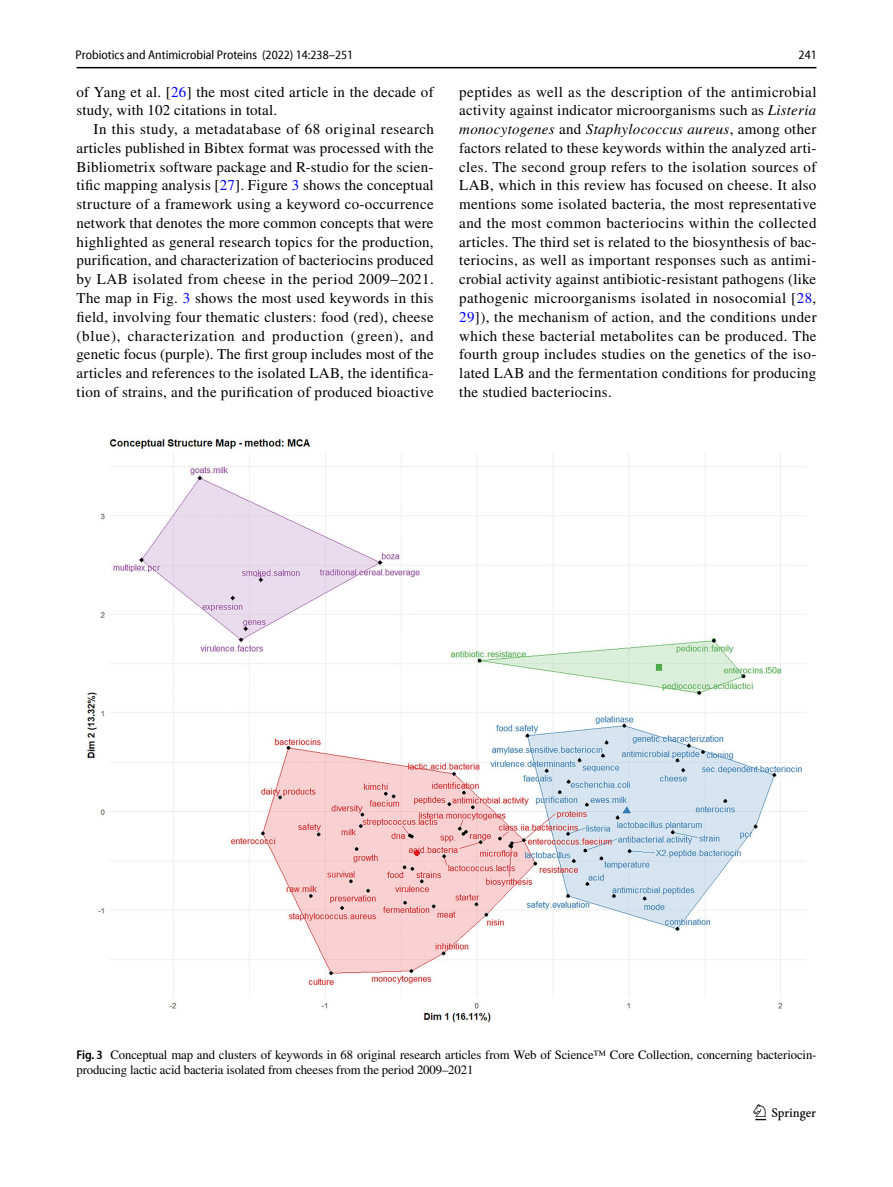
<style>
.page{position:relative;width:893px;height:1187px;background:#fff}
.page>*{position:absolute;margin:0;border:0;box-sizing:border-box;transform-origin:0 0}
.t1{font:22.5px "Springnew Regular 2";color:#000}
.t2{font:15px/18.8px "STIX";letter-spacing:.02em;color:#000;text-align:justify}
.t3{font:12.75px/15px "STIX";letter-spacing:-.01em;color:#000}
.t4{font:semi-condensed 12.75px "Myriad Pro Unic";color:#000}
.s1{color:#00f}
.s2{font-style:italic}
.s3{font-family:"Myriad Pro";font-weight:600;font-stretch:semi-condensed}
</style>
<div class="page">
<hr style="left:77px;top:67px;width:739px;height:1px;background:#000">
<img style="left:85px;top:437px;width:721px;height:586px">
<p class="t4" style="left:76px;top:50px;width:279px">Probiotics and Antimicrobial Proteins (2022) 14:238–251</p>
<p class="t4" style="left:799px;top:50px;width:20px">241</p>
<p class="t2" style="left:77px;top:83px;width:359px">of Yang et al. [<span class="s1">26</span>] the most cited article in the decade of study, with 102 citations in total.</p>
<p class="t2" style="left:77px;top:121px;width:359px;text-indent:17px">In this study, a metadatabase of 68 original research articles published in Bibtex format was processed with the Bibliometrix software package and R-studio for the scien&shy;tific mapping analysis [<span class="s1">27</span>]. Figure <span class="s1">3</span> shows the conceptual structure of a framework using a keyword co-occurrence network that denotes the more common concepts that were highlighted as general research topics for the production, purification, and characterization of bacteriocins produced by LAB isolated from cheese in the period 2009–2021.<br>The map in Fig. <span class="s1">3</span> shows the most used keywords in this field, involving four thematic clusters: food (red), cheese (blue), characterization and production (green), and genetic focus (purple). The first group includes most of the articles and references to the isolated LAB, the identifica&shy;tion of strains, and the purification of produced bioactive</p>
<p class="t2" style="left:459px;top:83px;width:359px">peptides as well as the description of the antimicrobial activity against indicator microorganisms such as <span class="s2">Listeria monocytogenes</span> and <span class="s2">Staphylococcus aureus</span>, among other factors related to these keywords within the analyzed arti&shy;cles. The second group refers to the isolation sources of LAB, which in this review has focused on cheese. It also mentions some isolated bacteria, the most representative and the most common bacteriocins within the collected articles. The third set is related to the biosynthesis of bac&shy;teriocins, as well as important responses such as antimi&shy;crobial activity against antibiotic-resistant pathogens (like pathogenic microorganisms isolated in nosocomial [<span class="s1">28</span>, <span class="s1">29</span>]), the mechanism of action, and the conditions under which these bacterial metabolites can be produced. The fourth group includes studies on the genetics of the iso&shy;lated LAB and the fermentation conditions for producing the studied bacteriocins.</p>
<p class="t3" style="left:77px;top:1047px;width:741px"><span class="s3">Fig. 3</span> Conceptual map and clusters of keywords in 68 original research articles from Web of Science™ Core Collection, concerning bacteriocin&shy;producing lactic acid bacteria isolated from cheeses from the period 2009–2021</p>
<h1 class="t1" style="left:755px;top:1104px;width:62px">1 3</h1>
</div>
